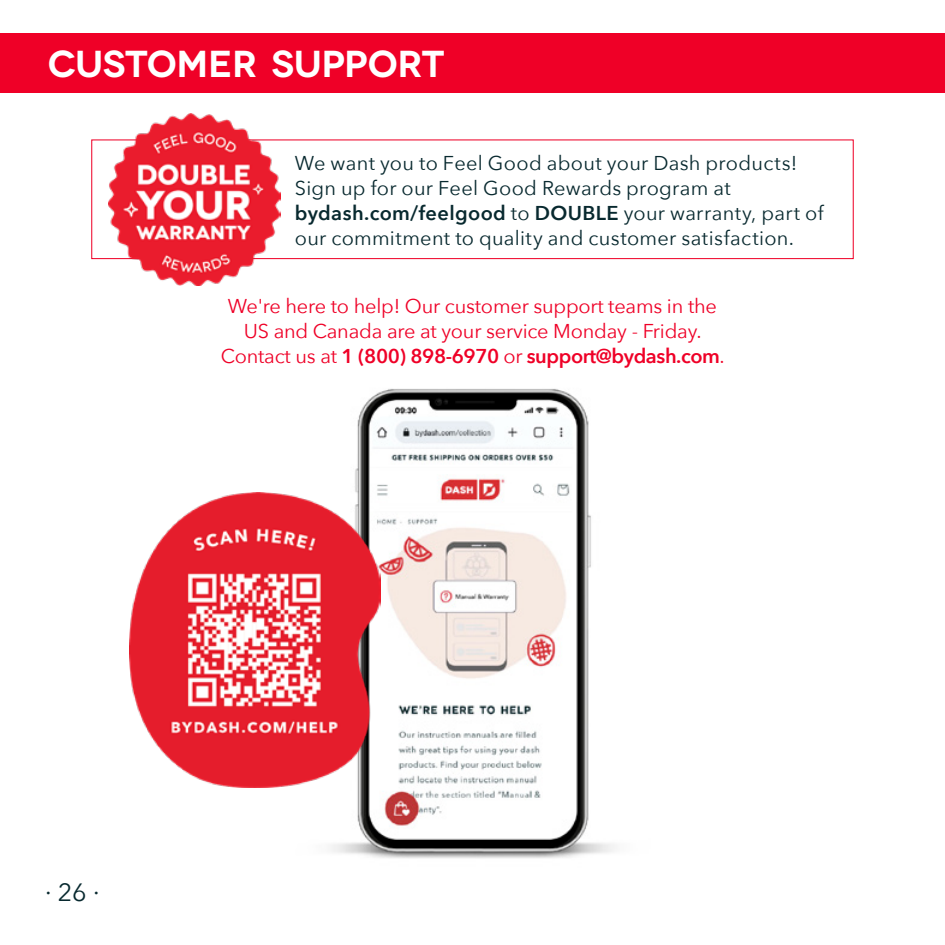
<style>
.page{position:relative;width:945px;height:945px;background:#fff}
.page>*{position:absolute;margin:0;border:0;box-sizing:border-box;transform-origin:0 0}
.Page_Title{font:600 37.5px "Novecentowide";letter-spacing:-.01em;color:#fff}
.t1{font:25px "Avenir Next";color:#08292f}
.Body_Text{font:20px/25px "Avenir Next";letter-spacing:.015em;color:#08292f}
.t2{font:20px/25px "Avenir Next";letter-spacing:-.01em;color:#ef0027;text-align:center}
.s1{font-weight:600}
</style>
<div class="page">
<div style="left:0;top:34px;width:945px;height:59px;background:#ef0027"></div>
<img style="left:245px;top:388px;width:370px;height:470px">
<svg style="left:91px;top:139px;width:763px;height:121px"></svg>
<img style="left:108px;top:113px;width:172px;height:172px">
<img style="left:130px;top:493px;width:250px;height:294px">
<p class="Page_Title" style="left:48px;top:42px;width:398px">CUSTOMER SUPPORT</p>
<p class="Body_Text" style="left:295px;top:149px;width:530px">We want you to Feel Good about your Dash products!<br>Sign up for our Feel Good Rewards program at <span class="s1">bydash.com/feelgood</span> to <span class="s1">DOUBLE</span> your warranty, part of our commitment to quality and customer satisfaction.</p>
<p class="t2" style="left:221px;top:292px;width:506px">We're here to help! Our customer support teams in the<br>US and Canada are at your service Monday - Friday.<br>Contact us at <span class="s1">1 (800) 898-6970</span> or <span class="s1">support@bydash.com</span>.</p>
<p class="t1" style="left:45px;top:872px;width:56px">∙ 26 ∙</p>
</div>
